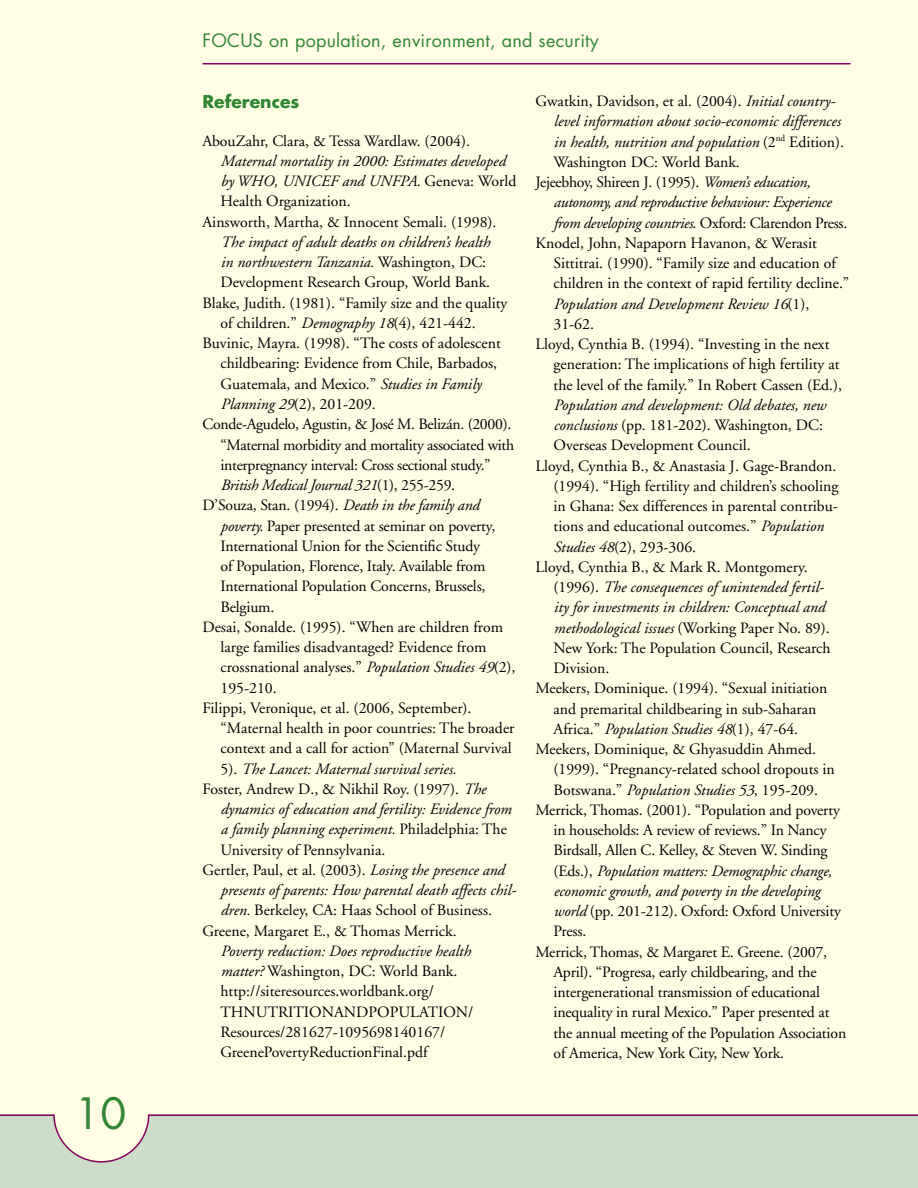
<style>
.page{position:relative;width:918px;height:1188px;background:#fffde4}
.page>*{position:absolute;margin:0;border:0;box-sizing:border-box;transform-origin:0 0}
.t1{font:42px "Futura";color:#308533}
.t2{font:18px "Futura";letter-spacing:.015em;color:#308533}
.t3{font:700 17.25px "Futura";color:#308533}
.t4{font:15.75px/20.2px "Adobe Garamond";color:#000}
.t5{font:italic 15.75px "Adobe Garamond";color:#000}
.t6{font:15.75px "Adobe Garamond";letter-spacing:-.02em;color:#000}
.t7{font:italic 15.75px "Adobe Garamond";letter-spacing:-.02em;color:#000}
.s1{font-style:normal}
.s2{font-style:italic}
</style>
<div class="page">
<hr style="left:202px;top:63px;width:648px;height:1px;background:#86005e">
<div style="left:0;top:1114px;width:918px;height:74px;background:#ccdec7"></div>
<hr style="left:0;top:1114px;width:918px;height:2px;background:#86005e">
<svg style="left:52px;top:1114px;width:98px;height:49px"></svg>
<h1 class="t1" style="left:75px;top:1085px;width:53px">10</h1>
<p class="t2" style="left:202px;top:28px;width:23px">FOCUS</p>
<p class="t2" style="left:269px;top:28px;width:331px">on population, environment, and security</p>
<p class="t3" style="left:202px;top:90px;width:98px">References</p>
<p class="t4" style="left:202px;top:131px;width:269px">AbouZahr, Clara, &amp; Tessa Wardlaw. (2004).</p>
<p class="t5" style="left:221px;top:153px;width:287px">Maternal mortality in 2000: Estimates developed</p>
<p class="t5" style="left:221px;top:173px;width:297px">by WHO, UNICEF and UNFPA<span class="s1">. Geneva: World</span></p>
<p class="t4" style="left:221px;top:192px;width:132px">Health Organization.</p>
<p class="t4" style="left:202px;top:212px;width:296px">Ainsworth, Martha, &amp; Innocent Semali. (1998).</p>
<p class="t5" style="left:221px;top:234px;width:271px">The impact of adult deaths on children’s health</p>
<p class="t5" style="left:221px;top:254px;width:267px">in northwestern Tanzania. <span class="s1">Washington, DC:</span></p>
<p class="t4" style="left:221px;top:273px;width:271px">Development Research Group, World Bank.</p>
<p class="t4" style="left:202px;top:293px;width:306px">Blake, Judith. (1981). “Family size and the quality</p>
<p class="t4" style="left:221px;top:313px;width:257px">of children.” <span class="s2">Demography 18</span>(4), 421-442.</p>
<p class="t4" style="left:202px;top:334px;width:300px">Buvinic, Mayra. (1998). “The costs of adolescent</p>
<p class="t4" style="left:221px;top:354px;width:278px">childbearing: Evidence from Chile, Barbados,</p>
<p class="t4" style="left:221px;top:374px;width:262px">Guatemala, and Mexico.” <span class="s2">Studies in Family</span></p>
<p class="t4" style="left:221px;top:394px;width:157px"><span class="s2">Planning 29</span>(2), 201-209.</p>
<p class="t6" style="left:202px;top:416px;width:310px">Conde-Agudelo, Agustin, &amp; José M. Belizán. (2000).</p>
<p class="t6" style="left:221px;top:436px;width:295px">“Maternal morbidity and mortality associated with</p>
<p class="t6" style="left:221px;top:456px;width:272px">interpregnancy interval: Cross sectional study.”</p>
<p class="t7" style="left:221px;top:477px;width:236px">British Medical Journal 321<span class="s1">(1), 255-259.</span></p>
<p class="t4" style="left:202px;top:496px;width:278px">D’Souza, Stan. (1994). <span class="s2">Death in the family and</span></p>
<p class="t4" style="left:221px;top:516px;width:276px"><span class="s2">poverty.</span> Paper presented at seminar on poverty,</p>
<p class="t4" style="left:221px;top:536px;width:261px">International Union for the Scientific Study</p>
<p class="t4" style="left:221px;top:556px;width:266px">of Population, Florence, Italy. Available from</p>
<p class="t4" style="left:221px;top:577px;width:267px">International Population Concerns, Brussels,</p>
<p class="t4" style="left:221px;top:597px;width:55px">Belgium.</p>
<p class="t4" style="left:202px;top:617px;width:302px">Desai, Sonalde. (1995). “When are children from</p>
<p class="t4" style="left:221px;top:637px;width:267px">large families disadvantaged? Evidence from</p>
<p class="t4" style="left:221px;top:658px;width:297px">crossnational analyses.” <span class="s2">Population Studies 49</span>(2),</p>
<p class="t4" style="left:221px;top:678px;width:58px">195-210.</p>
<p class="t4" style="left:202px;top:698px;width:271px">Filippi, Veronique, et al. (2006, September).</p>
<p class="t4" style="left:221px;top:718px;width:295px">“Maternal health in poor countries: The broader</p>
<p class="t4" style="left:221px;top:739px;width:293px">context and a call for action” (Maternal Survival</p>
<p class="t5" style="left:221px;top:760px;width:237px"><span class="s1">5).</span> The Lancet: Maternal survival series.</p>
<p class="t4" style="left:202px;top:779px;width:285px">Foster, Andrew D., &amp; Nikhil Roy. (1997). <span class="s2">The</span></p>
<p class="t5" style="left:221px;top:801px;width:292px">dynamics of education and fertility: Evidence from</p>
<p class="t5" style="left:221px;top:821px;width:288px">a family planning experiment. <span class="s1">Philadelphia: The</span></p>
<p class="t4" style="left:221px;top:840px;width:166px">University of Pennsylvania.</p>
<p class="t4" style="left:202px;top:860px;width:303px">Gertler, Paul, et al. (2003). <span class="s2">Losing the presence and</span></p>
<p class="t5" style="left:221px;top:882px;width:297px">presents of parents: How parental death affects chil-</p>
<p class="t4" style="left:221px;top:901px;width:273px"><span class="s2">dren.</span> Berkeley, CA: Haas School of Business.</p>
<p class="t4" style="left:202px;top:921px;width:256px">Greene, Margaret E., &amp; Thomas Merrick.</p>
<p class="t4" style="left:221px;top:941px;width:254px"><span class="s2">Poverty reduction: Does reproductive health matter?</span> Washington, DC: World Bank. http://siteresources.worldbank.org/ THNUTRITIONANDPOPULATION/ Resources/281627-1095698140167/ GreenePovertyReductionFinal.pdf</p>
<p class="t4" style="left:536px;top:92px;width:301px">Gwatkin, Davidson, et al. (2004). <span class="s2">Initial country-</span></p>
<p class="t5" style="left:554px;top:113px;width:289px">level information about socio-economic differences</p>
<p class="t5" style="left:554px;top:133px;width:292px">in health, nutrition and population <span class="s1">(2</span><sup>nd</sup> <span class="s1">Edition).</span></p>
<p class="t4" style="left:554px;top:152px;width:188px">Washington DC: World Bank.</p>
<p class="t6" style="left:535px;top:174px;width:276px">Jejeebhoy, Shireen J. (1995). <span class="s2">Women’s education,</span></p>
<p class="t7" style="left:554px;top:194px;width:279px">autonomy, and reproductive behaviour: Experience</p>
<p class="t7" style="left:554px;top:214px;width:295px">from developing countries<span class="s1">. Oxford: Clarendon Press.</span></p>
<p class="t4" style="left:535px;top:233px;width:283px">Knodel, John, Napaporn Havanon, &amp; Werasit</p>
<p class="t4" style="left:554px;top:253px;width:284px">Sittitrai. (1990). “Family size and education of</p>
<p class="t4" style="left:554px;top:274px;width:297px">children in the context of rapid fertility decline.”</p>
<p class="t5" style="left:554px;top:295px;width:257px">Population and Development Review 16<span class="s1">(1),</span></p>
<p class="t4" style="left:554px;top:314px;width:42px">31-62.</p>
<p class="t4" style="left:535px;top:334px;width:296px">Lloyd, Cynthia B. (1994). “Investing in the next</p>
<p class="t4" style="left:554px;top:355px;width:288px">generation: The implications of high fertility at</p>
<p class="t4" style="left:554px;top:375px;width:290px">the level of the family.” In Robert Cassen (Ed.),</p>
<p class="t5" style="left:554px;top:396px;width:274px">Population and development: Old debates, new</p>
<p class="t4" style="left:554px;top:415px;width:271px"><span class="s2">conclusions</span> (pp. 181-202). Washington, DC:</p>
<p class="t4" style="left:554px;top:436px;width:199px">Overseas Development Council.</p>
<p class="t4" style="left:535px;top:456px;width:302px">Lloyd, Cynthia B., &amp; Anastasia J. Gage-Brandon.</p>
<p class="t4" style="left:554px;top:476px;width:286px">(1994). “High fertility and children’s schooling</p>
<p class="t4" style="left:554px;top:496px;width:286px">in Ghana: Sex differences in parental contribu-</p>
<p class="t4" style="left:554px;top:517px;width:272px">tions and educational outcomes.” <span class="s2">Population</span></p>
<p class="t4" style="left:554px;top:537px;width:144px"><span class="s2">Studies 48</span>(2), 293-306.</p>
<p class="t4" style="left:535px;top:557px;width:274px">Lloyd, Cynthia B., &amp; Mark R. Montgomery.</p>
<p class="t5" style="left:554px;top:579px;width:272px"><span class="s1">(1996).</span> The consequences of unintended fertil-</p>
<p class="t5" style="left:554px;top:599px;width:273px">ity for investments in children: Conceptual and</p>
<p class="t5" style="left:554px;top:619px;width:278px">methodological issues <span class="s1">(Working Paper No. 89).</span></p>
<p class="t4" style="left:554px;top:638px;width:279px">New York: The Population Council, Research</p>
<p class="t4" style="left:554px;top:658px;width:57px">Division.</p>
<p class="t4" style="left:535px;top:679px;width:294px">Meekers, Dominique. (1994). “Sexual initiation</p>
<p class="t4" style="left:554px;top:699px;width:264px">and premarital childbearing in sub-Saharan</p>
<p class="t5" style="left:554px;top:720px;width:246px"><span class="s1">Africa.”</span> Population Studies 48<span class="s1">(1), 47-64.</span></p>
<p class="t4" style="left:535px;top:739px;width:282px">Meekers, Dominique, &amp; Ghyasuddin Ahmed.</p>
<p class="t4" style="left:554px;top:760px;width:283px">(1999). “Pregnancy-related school dropouts in</p>
<p class="t4" style="left:554px;top:780px;width:266px">Botswana.” <span class="s2">Population Studies 53</span>, 195-209.</p>
<p class="t4" style="left:535px;top:800px;width:306px">Merrick, Thomas. (2001). “Population and poverty</p>
<p class="t4" style="left:554px;top:820px;width:275px">in households: A review of reviews.” In Nancy</p>
<p class="t4" style="left:554px;top:841px;width:275px">Birdsall, Allen C. Kelley, &amp; Steven W. Sinding</p>
<p class="t5" style="left:554px;top:862px;width:280px"><span class="s1">(Eds.),</span> Population matters: Demographic change,</p>
<p class="t5" style="left:554px;top:883px;width:268px">economic growth, and poverty in the developing</p>
<p class="t4" style="left:554px;top:901px;width:289px"><span class="s2">world</span> (pp. 201-212). Oxford: Oxford University</p>
<p class="t4" style="left:554px;top:922px;width:34px">Press.</p>
<p class="t4" style="left:535px;top:942px;width:293px">Merrick, Thomas, &amp; Margaret E. Greene. (2007,</p>
<p class="t4" style="left:554px;top:962px;width:265px">April). “Progresa, early childbearing, and the</p>
<p class="t4" style="left:554px;top:982px;width:268px">intergenerational transmission of educational</p>
<p class="t4" style="left:554px;top:1003px;width:278px">inequality in rural Mexico.” Paper presented at</p>
<p class="t4" style="left:554px;top:1023px;width:294px">the annual meeting of the Population Association</p>
<p class="t4" style="left:554px;top:1043px;width:232px">of America, New York City, New York.</p>
</div>
